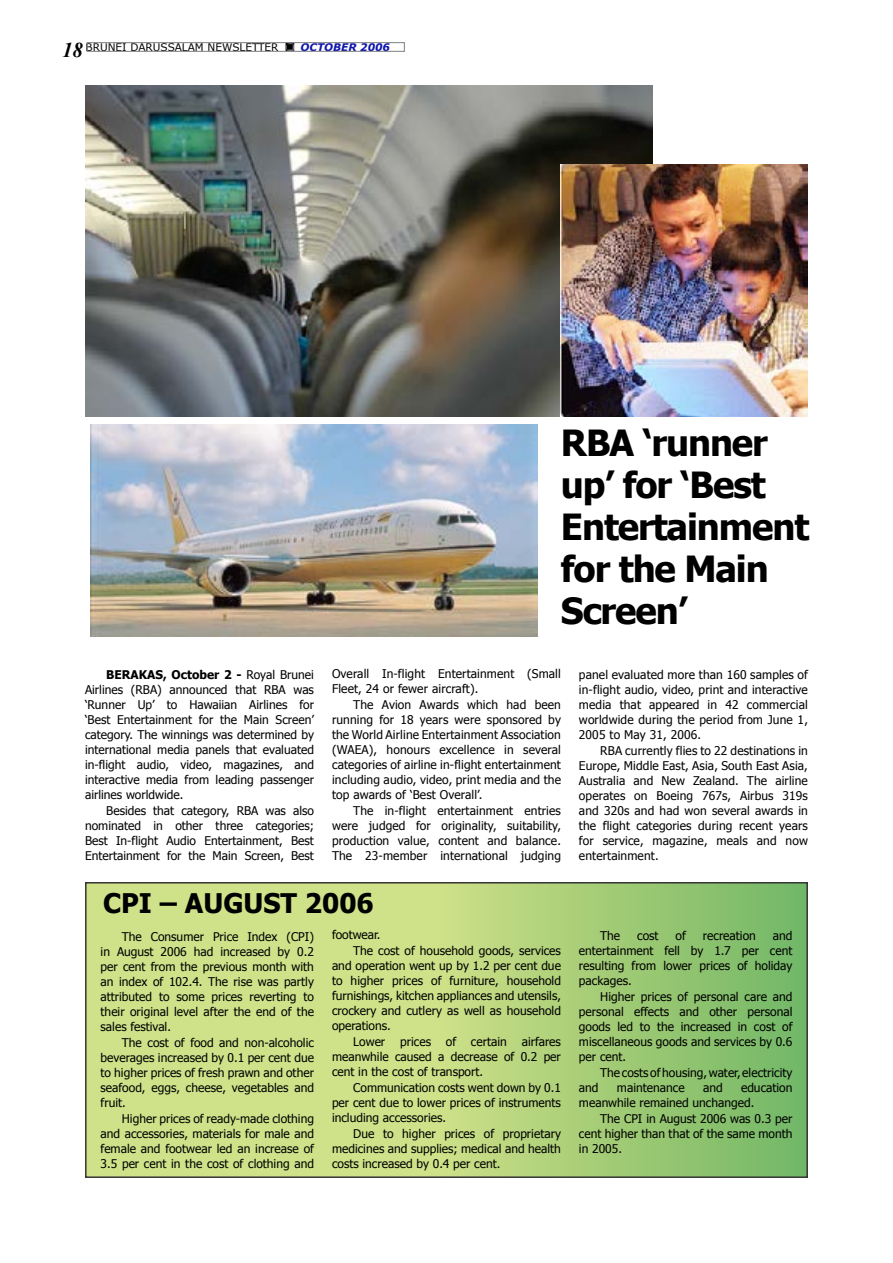
<style>
.page{position:relative;width:893px;height:1263px;background:#fff}
.page>*{position:absolute;margin:0;border:0;box-sizing:border-box;transform-origin:0 0}
.t1{font:700 36px/42px "Tahoma";letter-spacing:-.03em;color:#000}
.t2{font:700 27px "Tahoma";color:#000}
.t3{font:italic 700 21px "Times New Roman";color:#000}
.t4{font:12px/15px "Tahoma";color:#000;text-align:justify}
.t5{font:10.5px "Verdana";color:#000}
.t6{font:italic 700 10.5px "Verdana";color:#0e14ac}
.s1{font-weight:700}
</style>
<div class="page">
<svg style="left:286px;top:43px;width:7px;height:7px"></svg>
<div style="left:87px;top:42px;width:318px;height:10px;border:1px solid #7e8083"></div>
<svg style="left:88px;top:885px;width:717px;height:290px;background:#b6d67f"></svg>
<div style="left:85px;top:882px;width:723px;height:296px;border:2px solid #000"></div>
<img style="left:85px;top:85px;width:567px;height:331px">
<img style="left:561px;top:164px;width:246px;height:252px">
<img style="left:90px;top:424px;width:448px;height:212px">
<h3 class="t3" style="left:62px;top:35px;width:22px">18</h3>
<p class="t5" style="left:86px;top:40px;width:194px">BRUNEI DARUSSALAM NEWSLETTER</p>
<p class="t6" style="left:301px;top:40px;width:91px">OCTOBER 2006</p>
<h1 class="t1" style="left:561px;top:420px;width:250px">RBA ‘runner up’ for ‘Best<br>Entertainment for the Main<br>Screen’</h1>
<p class="t4" style="left:85px;top:666px;width:230px;text-indent:21px"><span class="s1">BERAKAS, October 2 -</span> Royal Brunei Airlines (RBA) announced that RBA was ‘Runner Up’ to Hawaiian Airlines for ‘Best Entertainment for the Main Screen’ category. The winnings was determined by international media panels that evaluated in-flight audio, video, magazines, and interactive media from leading passenger airlines worldwide.</p>
<p class="t4" style="left:85px;top:802px;width:230px;text-indent:21px">Besides that category, RBA was also nominated in other three categories; Best In-flight Audio Entertainment, Best Entertainment for the Main Screen, Best</p>
<p class="t4" style="left:332px;top:666px;width:230px">Overall In-flight Entertainment (Small<br>Fleet, 24 or fewer aircraft).</p>
<p class="t4" style="left:332px;top:697px;width:231px;text-indent:21px">The Avion Awards which had been running for 18 years were sponsored by the World Airline Entertainment Association (WAEA), honours excellence in several categories of airline in-flight entertainment including audio, video, print media and the top awards of ‘Best Overall’.</p>
<p class="t4" style="left:332px;top:803px;width:230px;text-indent:21px">The in-flight entertainment entries were judged for originality, suitability, production value, content and balance.<br>The 23-member international judging</p>
<h2 class="t2" style="left:103px;top:884px;width:272px">CPI – AUGUST 2006</h2>
<p class="t4" style="left:101px;top:928px;width:215px;text-indent:21px">The Consumer Price Index (CPI) in August 2006 had increased by 0.2 per cent from the previous month with an index of 102.4. The rise was partly attributed to some prices reverting to their original level after the end of the sales festival.</p>
<p class="t4" style="left:101px;top:1034px;width:215px;text-indent:21px">The cost of food and non-alcoholic beverages increased by 0.1 per cent due to higher prices of fresh prawn and other seafood, eggs, cheese, vegetables and fruit.</p>
<p class="t4" style="left:101px;top:1110px;width:215px;text-indent:21px">Higher prices of ready-made clothing and accessories, materials for male and female and footwear led an increase of 3.5 per cent in the cost of clothing and</p>
<p class="t4" style="left:332px;top:926px;width:50px">footwear.</p>
<p class="t4" style="left:353px;top:942px;width:209px">The cost of household goods, services</p>
<p class="t4" style="left:332px;top:957px;width:230px">and operation went up by 1.2 per cent due</p>
<p class="t4" style="left:332px;top:972px;width:230px">to higher prices of furniture, household</p>
<p class="t4" style="left:332px;top:987px;width:230px">furnishings, kitchen appliances and utensils,</p>
<p class="t4" style="left:332px;top:1002px;width:230px">crockery and cutlery as well as household</p>
<p class="t4" style="left:332px;top:1017px;width:60px">operations.</p>
<p class="t4" style="left:353px;top:1033px;width:209px">Lower prices of certain airfares</p>
<p class="t4" style="left:332px;top:1048px;width:230px">meanwhile caused a decrease of 0.2 per</p>
<p class="t4" style="left:332px;top:1063px;width:153px">cent in the cost of transport.</p>
<p class="t4" style="left:353px;top:1079px;width:209px">Communication costs went down by 0.1</p>
<p class="t4" style="left:332px;top:1094px;width:230px">per cent due to lower prices of instruments</p>
<p class="t4" style="left:332px;top:1109px;width:116px">including accessories.</p>
<p class="t4" style="left:353px;top:1125px;width:209px">Due to higher prices of proprietary</p>
<p class="t4" style="left:332px;top:1140px;width:230px">medicines and supplies; medical and health</p>
<p class="t4" style="left:332px;top:1155px;width:170px">costs increased by 0.4 per cent.</p>
<p class="t4" style="left:579px;top:666px;width:230px">panel evaluated more than 160 samples of in-flight audio, video, print and interactive media that appeared in 42 commercial worldwide during the period from June 1, 2005 to May 31, 2006.</p>
<p class="t4" style="left:579px;top:743px;width:230px;text-indent:21px">RBA currently flies to 22 destinations in Europe, Middle East, Asia, South East Asia, Australia and New Zealand. The airline operates on Boeing 767s, Airbus 319s and 320s and had won several awards in the flight categories during recent years for service, magazine, meals and now entertainment.</p>
<p class="t4" style="left:600px;top:927px;width:22px">The</p>
<p class="t4" style="left:637px;top:927px;width:23px">cost</p>
<p class="t4" style="left:676px;top:927px;width:12px">of</p>
<p class="t4" style="left:703px;top:927px;width:54px">recreation</p>
<p class="t4" style="left:579px;top:927px;width:215px;text-indent:194px">and entertainment fell by 1.7 per cent resulting from lower prices of holiday packages.</p>
<p class="t4" style="left:579px;top:988px;width:215px;text-indent:21px">Higher prices of personal care and personal effects and other personal goods led to the increased in cost of miscellaneous goods and services by 0.6 per cent.</p>
<p class="t4" style="left:600px;top:1064px;width:194px">The costs of housing, water, electricity</p>
<p class="t4" style="left:579px;top:1079px;width:21px">and</p>
<p class="t4" style="left:617px;top:1079px;width:69px">maintenance</p>
<p class="t4" style="left:703px;top:1079px;width:21px">and</p>
<p class="t4" style="left:579px;top:1079px;width:215px;text-indent:162px">education meanwhile remained unchanged.</p>
<p class="t4" style="left:579px;top:1110px;width:215px;text-indent:21px">The CPI in August 2006 was 0.3 per cent higher than that of the same month in 2005.</p>
</div>
